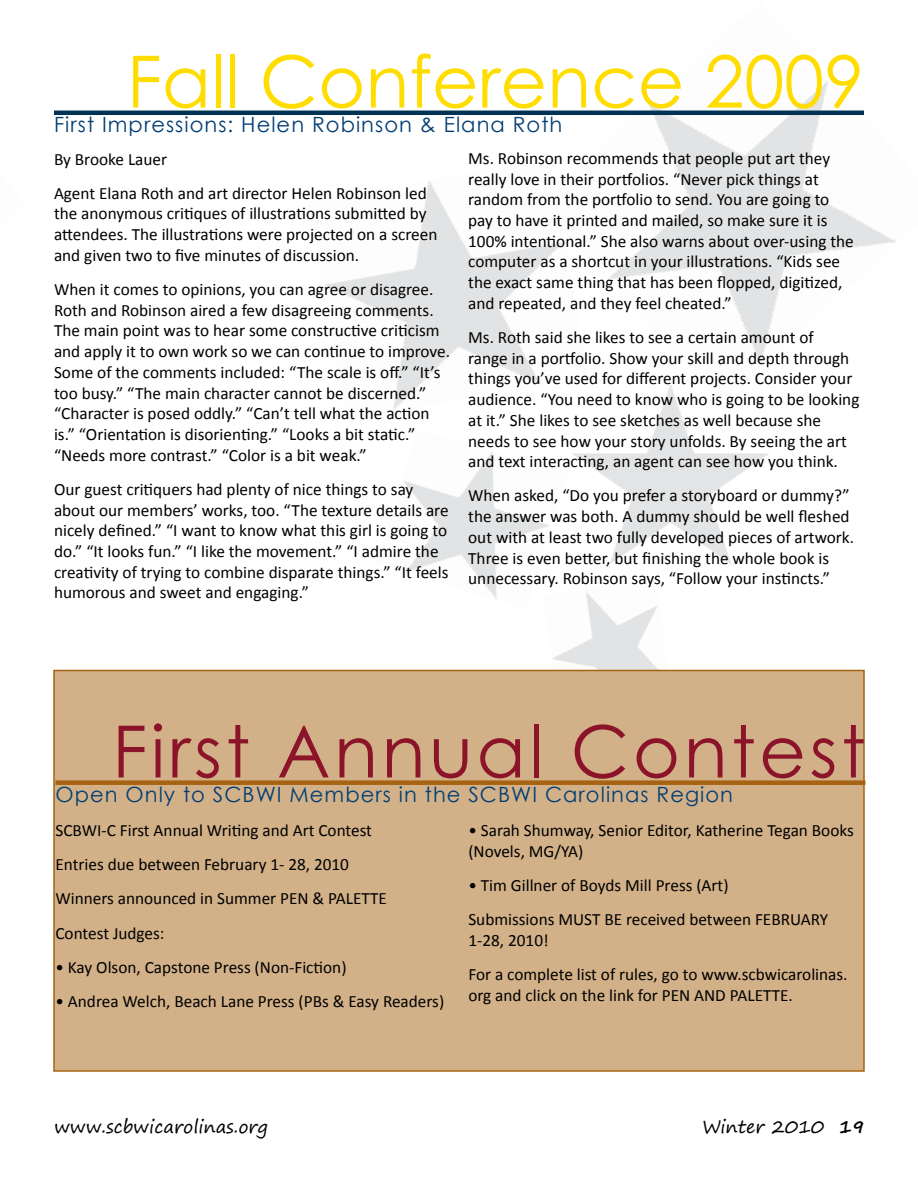
<style>
.page{position:relative;width:918px;height:1188px;background:#fff}
.page>*{position:absolute;margin:0;border:0;box-sizing:border-box;transform-origin:0 0}
.t1{font:72px "Century Gothic";color:#fd0}
.t2{font:72px "Century Gothic";letter-spacing:.05em;color:#8c142a}
.t3{font:21px "Century Gothic";letter-spacing:.05em;color:#023e73}
.t4{font:18px "Segoe Print";color:#000}
.t5{font:17.25px/20.7px "Calibri";color:#000}
.s1{font-weight:700}
</style>
<div class="page">
<img style="left:403px;top:452px;width:146px;height:147px">
<img style="left:325px;top:181px;width:212px;height:229px">
<img style="left:542px;top:579px;width:131px;height:91px">
<img style="left:572px;top:404px;width:197px;height:160px">
<img style="left:537px;top:82px;width:359px;height:322px">
<div style="left:53px;top:670px;width:812px;height:402px;background:#d2b188;border:2px solid #a66312"></div>
<hr style="left:54px;top:111px;width:810px;height:4px;background:#003253">
<div style="left:55px;top:780px;width:810px;height:5px;background:#a66312"></div>
<h1 class="t1" style="left:127px;top:31px;width:739px">Fall Conference 2009</h1>
<p class="t3" style="left:54px;top:110px;width:510px">First Impressions: Helen Robinson &amp; Elana Roth</p>
<p class="t5" style="left:54px;top:141px;width:374px;line-height:34.2px">By Brooke Lauer<br>Agent Elana Roth and art director Helen Robinson led</p>
<p class="t5" style="left:54px;top:203px;width:385px">the anonymous critiques of illustrations submitted by attendees. The illustrations were projected on a screen and given two to five minutes of discussion.</p>
<p class="t5" style="left:54px;top:278px;width:398px">When it comes to opinions, you can agree or disagree.<br>Roth and Robinson aired a few disagreeing comments.<br>The main point was to hear some constructive criticism and apply it to own work so we can continue to improve.<br>Some of the comments included: “The scale is off.” “It’s too busy.” “The main character cannot be discerned.” “Character is posed oddly.” “Can’t tell what the action is.” “Orientation is disorienting.” “Looks a bit static.” “Needs more contrast.” “Color is a bit weak.”</p>
<p class="t5" style="left:54px;top:478px;width:396px">Our guest critiquers had plenty of nice things to say about our members’ works, too. “The texture details are nicely defined.” “I want to know what this girl is going to do.” “It looks fun.” “I like the movement.” “I admire the creativity of trying to combine disparate things.” “It feels humorous and sweet and engaging.”</p>
<p class="t5" style="left:468px;top:147px;width:387px">Ms. Robinson recommends that people put art they really love in their portfolios. “Never pick things at random from the portfolio to send. You are going to pay to have it printed and mailed, so make sure it is 100% intentional.” She also warns about over-using the computer as a shortcut in your illustrations. “Kids see the exact same thing that has been flopped, digitized, and repeated, and they feel cheated.”</p>
<p class="t5" style="left:468px;top:326px;width:393px">Ms. Roth said she likes to see a certain amount of<br>range in a portfolio. Show your skill and depth through things you’ve used for different projects. Consider your audience. “You need to know who is going to be looking at it.” She likes to see sketches as well because she needs to see how your story unfolds. By seeing the art and text interacting, an agent can see how you think.</p>
<p class="t5" style="left:468px;top:485px;width:387px">When asked, “Do you prefer a storyboard or dummy?” the answer was both. A dummy should be well fleshed out with at least two fully developed pieces of artwork.<br>Three is even better, but finishing the whole book is unnecessary. Robinson says, “Follow your instincts.”</p>
<h1 class="t2" style="left:112px;top:701px;width:755px">First Annual Contest</h1>
<p class="t3" style="left:55px;top:780px;width:679px">Open Only to SCBWI Members in the SCBWI Carolinas Region</p>
<p class="t5" style="left:55px;top:812px;width:333px;line-height:34.2px">SCBWI-C First Annual Writing and Art Contest Entries due between February 1- 28, 2010<br>Winners announced in Summer PEN &amp; PALETTE Contest Judges:</p>
<p class="t5" style="left:55px;top:956px;width:293px">• Kay Olson, Capstone Press (Non-Fiction)</p>
<p class="t5" style="left:55px;top:990px;width:390px">• Andrea Welch, Beach Lane Press (PBs &amp; Easy Readers)</p>
<p class="t5" style="left:468px;top:819px;width:387px">• Sarah Shumway, Senior Editor, Katherine Tegan Books (Novels, MG/YA)</p>
<p class="t5" style="left:468px;top:867px;width:361px;line-height:34.2px">• Tim Gillner of Boyds Mill Press (Art)<br>Submissions MUST BE received between FEBRUARY</p>
<p class="t5" style="left:468px;top:922px;width:381px;line-height:34.2px">1-28, 2010!<br>For a complete list of rules, go to www.scbwicarolinas.</p>
<p class="t5" style="left:468px;top:984px;width:326px">org and click on the link for PEN AND PALETTE.</p>
<p class="t4" style="left:54px;top:1111px;width:215px">www.scbwicarolinas.org</p>
<p class="t4" style="left:703px;top:1111px;width:164px">Winter 2010 <span class="s1">19</span></p>
</div>
